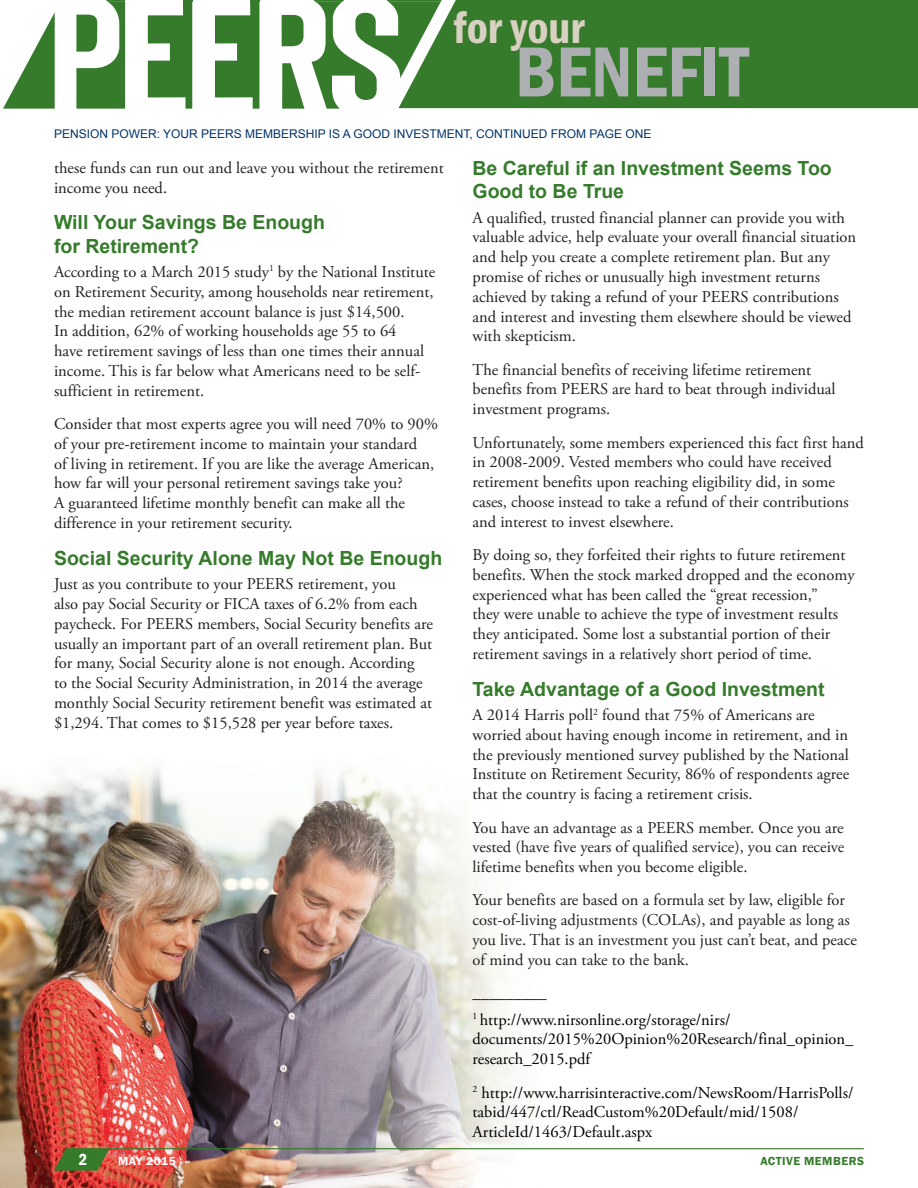
<style>
.page{position:relative;width:918px;height:1188px;background:#fff}
.page>*{position:absolute;margin:0;border:0;box-sizing:border-box;transform-origin:0 0}
.t1{font:600 condensed 73.35px "Franklin Gothic";color:#aeafb3}
.t2{font:600 condensed 46.05px "Franklin Gothic";color:#d8d0c0}
.Subheader_PP{font:700 19.5px/23.4px "Arial";color:#357b2b}
.Body_PP{font:16.5px/19.8px "Adobe Garamond Pro";color:#231f20}
.Header1{font:16.5px/19.8px "Adobe Garamond Pro";color:#000}
.Body_PP-2{font:16.5px/19.8px "Adobe Garamond Pro";color:#000}
.t3{font:600 condensed 16.5px "Franklin Gothic";color:#fff}
.t4{font:12px "Arial";color:#003367}
.t5{font:600 12px "Franklin Gothic";letter-spacing:.04em;color:#357b2b}
.t6{font:600 12px "Franklin Gothic";letter-spacing:.04em;color:#fff}
</style>
<div class="page">
<svg style="left:3px;top:12px;width:52px;height:97px"></svg>
<div style="left:446px;top:0;width:472px;height:108px;background:#357b2b"></div>
<svg style="left:76px;top:0;width:49px;height:109px"></svg>
<svg style="left:148px;top:0;width:44px;height:109px"></svg>
<svg style="left:215px;top:0;width:44px;height:109px"></svg>
<svg style="left:282px;top:0;width:164px;height:109px"></svg>
<img style="left:0;top:767px;width:864px;height:421px">
<svg style="left:54px;top:1148px;width:55px;height:23px"></svg>
<hr style="left:66px;top:1148px;width:797px;height:1px;background:#357b2b">
<h2 class="t2" style="left:453px;top:-3px;width:133px">for your</h2>
<h1 class="t1" style="left:515px;top:23px;width:235px">BENEFIT</h1>
<p class="t4" style="left:54px;top:126px;width:599px">PENSION POWER: YOUR PEERS MEMBERSHIP IS A GOOD INVESTMENT, CONTINUED FROM PAGE ONE</p>
<p class="Body_PP" style="left:54px;top:158px;width:391px">these funds can run out and leave you without the retirement income you need.</p>
<p class="Subheader_PP" style="left:54px;top:212px;width:273px">Will Your Savings Be Enough for Retirement?</p>
<p class="Body_PP" style="left:54px;top:262px;width:383px">According to a March 2015 study<sup>1</sup> by the National Institute on Retirement Security, among households near retirement, the median retirement account balance is just $14,500.<br>In addition, 62% of working households age 55 to 64<br>have retirement savings of less than one times their annual income. This is far below what Americans need to be self&shy;sufficient in retirement.</p>
<p class="Body_PP" style="left:54px;top:415px;width:386px">Consider that most experts agree you will need 70% to 90% of your pre-retirement income to maintain your standard<br>of living in retirement. If you are like the average American, how far will your personal retirement savings take you?<br>A guaranteed lifetime monthly benefit can make all the difference in your retirement security.</p>
<p class="Subheader_PP" style="left:54px;top:547px;width:390px">Social Security Alone May Not Be Enough</p>
<p class="Body_PP" style="left:54px;top:575px;width:380px">Just as you contribute to your PEERS retirement, you<br>also pay Social Security or FICA taxes of 6.2% from each paycheck. For PEERS members, Social Security benefits are usually an important part of an overall retirement plan. But for many, Social Security alone is not enough. According<br>to the Social Security Administration, in 2014 the average monthly Social Security retirement benefit was estimated at $1,294. That comes to $15,528 per year before taxes.</p>
<p class="Subheader_PP" style="left:472px;top:157px;width:361px">Be Careful if an Investment Seems Too<br>Good to Be True</p>
<p class="Body_PP" style="left:472px;top:208px;width:385px">A qualified, trusted financial planner can provide you with valuable advice, help evaluate your overall financial situation and help you create a complete retirement plan. But any promise of riches or unusually high investment returns achieved by taking a refund of your PEERS contributions and interest and investing them elsewhere should be viewed with skepticism.</p>
<p class="Body_PP" style="left:472px;top:360px;width:365px">The financial benefits of receiving lifetime retirement benefits from PEERS are hard to beat through individual investment programs.</p>
<p class="Body_PP" style="left:472px;top:433px;width:393px">Unfortunately, some members experienced this fact first hand in 2008-2009. Vested members who could have received retirement benefits upon reaching eligibility did, in some cases, choose instead to take a refund of their contributions and interest to invest elsewhere.</p>
<p class="Body_PP" style="left:472px;top:545px;width:384px">By doing so, they forfeited their rights to future retirement benefits. When the stock marked dropped and the economy experienced what has been called the “great recession,”<br>they were unable to achieve the type of investment results they anticipated. Some lost a substantial portion of their retirement savings in a relatively short period of time.</p>
<p class="Subheader_PP" style="left:472px;top:678px;width:354px">Take Advantage of a Good Investment</p>
<p class="Body_PP" style="left:472px;top:705px;width:378px">A 2014 Harris poll<sup>2</sup> found that 75% of Americans are worried about having enough income in retirement, and in the previously mentioned survey published by the National Institute on Retirement Security, 86% of respondents agree that the country is facing a retirement crisis.</p>
<p class="Body_PP" style="left:472px;top:818px;width:373px;text-align:justify">You have an advantage as a PEERS member. Once you are vested (have five years of qualified service), you can receive lifetime benefits when you become eligible.</p>
<p class="Body_PP" style="left:472px;top:891px;width:386px">Your benefits are based on a formula set by law, eligible for cost-of-living adjustments (COLAs), and payable as long as you live. That is an investment you just can’t beat, and peace of mind you can take to the bank.</p>
<p class="Body_PP-2" style="left:472px;top:984px;width:76px">_________</p>
<p class="Body_PP-2" style="left:472px;top:1010px;width:383px"><sup>1</sup> http://www.nirsonline.org/storage/nirs/ documents/2015%20Opinion%20Research/final_opinion_ research_2015.pdf</p>
<p class="Header1" style="left:472px;top:1083px;width:382px"><sup>2</sup> http://www.harrisinteractive.com/NewsRoom/HarrisPolls/ tabid/447/ctl/ReadCustom%20Default/mid/1508/<br>ArticleId/1463/Default.aspx</p>
<p class="t3" style="left:79px;top:1148px;width:10px">2</p>
<p class="t6" style="left:118px;top:1153px;width:59px">MAY 2015</p>
<p class="t5" style="left:760px;top:1153px;width:105px">ACTIVE MEMBERS</p>
</div>
